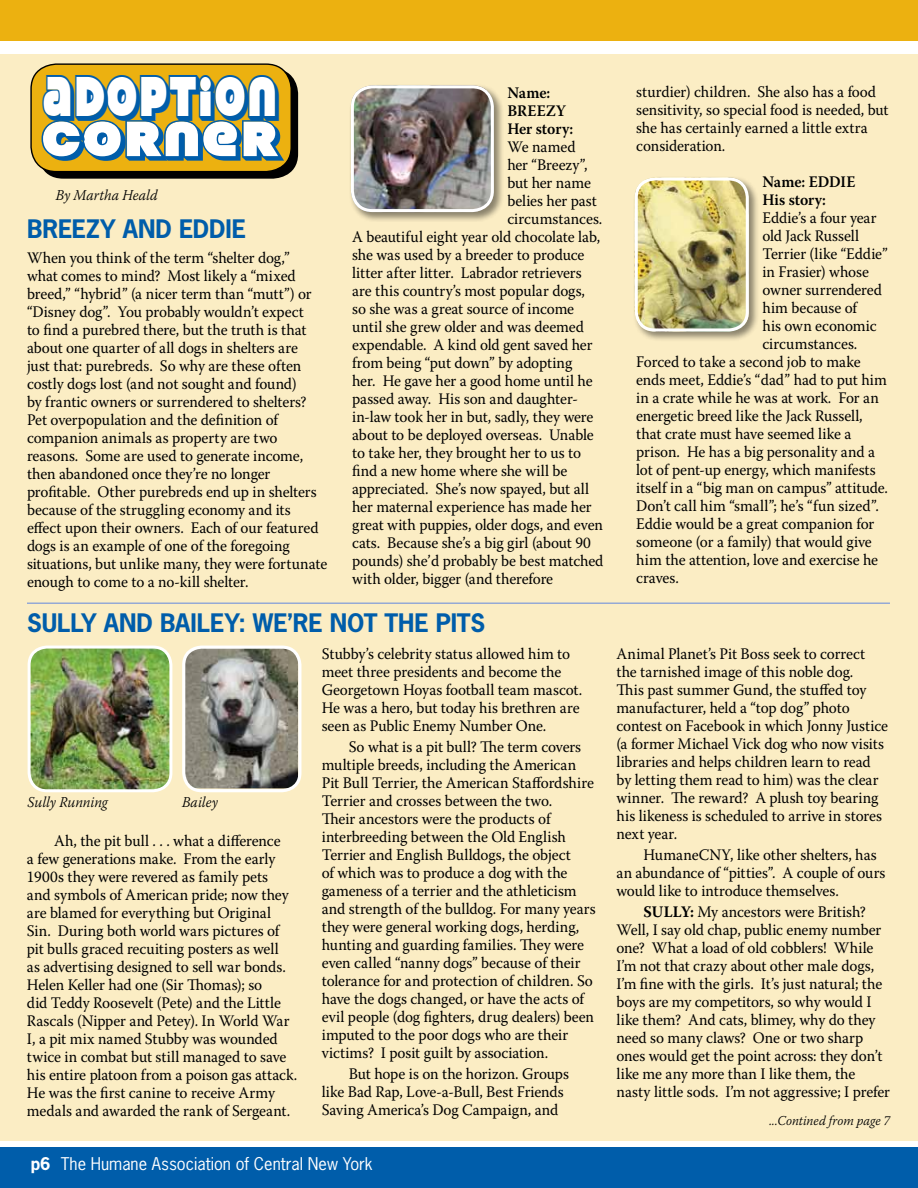
<style>
.page{position:relative;width:918px;height:1188px;background:#fff}
.page>*{position:absolute;margin:0;border:0;box-sizing:border-box;transform-origin:0 0}
.t1{font:62.55px "Strenuous 3 D";letter-spacing:-.045em;color:#005daa;scale:.77 1}
.t2{font:55.35px "Strenuous 3 D";letter-spacing:-.04em;color:#005daa;scale:1.09 1}
.t3{font:700 24px "News Gothic Std";letter-spacing:-.005em;color:#005daa}
.t4{font:16.5px "News Gothic Std";color:#fff}
.t5{font:16.05px/18px "Warnock Pro";letter-spacing:-.005em;color:#000;scale:.95 1}
.t6{font:600 16.05px/18px "Warnock Pro";letter-spacing:-.005em;color:#000;scale:.95 1}
.t7{font:italic 300 15px "Warnock Pro";letter-spacing:-.005em;color:#000;scale:.95 1}
.t8{font:italic 300 13.5px "Warnock Pro";color:#000;scale:.95 1}
.s1{font-weight:700}
</style>
<div class="page">
<div style="left:0;top:1148px;width:918px;height:40px;background:#005daa"></div>
<div style="left:0;top:0;width:918px;height:40px;background:#ecb110"></div>
<div style="left:0;top:54px;width:918px;height:1087px;background:#fbedc4"></div>
<div style="left:349px;top:84px;width:155px;height:138px;background:#000;opacity:.45"></div>
<img style="left:351px;top:85px;width:143px;height:127px">
<div style="left:351px;top:85px;width:143px;height:127px;border:3px solid #fff;border-radius:20px"></div>
<div style="left:633px;top:176px;width:126px;height:166px;background:#000;opacity:.45"></div>
<img style="left:635px;top:177px;width:114px;height:155px">
<div style="left:635px;top:177px;width:114px;height:155px;border:3px solid #fff;border-radius:19px"></div>
<div style="left:38px;top:69px;width:260px;height:110px;background:#000;border-radius:25px"></div>
<div style="left:31px;top:64px;width:260px;height:108px;background:#ecb110;border-radius:25px"></div>
<div style="left:30px;top:63px;width:262px;height:109px;border:1px solid #000;border-radius:25px"></div>
<svg style="left:43px;top:76px;width:237px;height:81px"></svg>
<img style="left:29px;top:647px;width:142px;height:144px">
<div style="left:28px;top:646px;width:144px;height:146px;border:3px solid #fff;border-radius:18px"></div>
<img style="left:186px;top:647px;width:112px;height:141px">
<div style="left:182px;top:646px;width:119px;height:146px;border:3px solid #fff;border-radius:18px"></div>
<hr style="left:27px;top:602px;width:863px;height:2px;background:#95a9d6">
<h1 class="t1" style="left:41px;top:64px;width:311px">ADOPTION</h1>
<h2 class="t2" style="left:40px;top:110px;width:223px">CORNER</h2>
<p class="t7" style="left:56px;top:186px;width:109px">By Martha Heald</p>
<h3 class="t3" style="left:27px;top:213px;width:221px">BREEZY AND EDDIE</h3>
<p class="t5" style="left:27px;top:248px;width:318px">When you think of the term “shelter dog,”<br>what comes to mind? Most likely a “mixed breed,” “hybrid” (a nicer term than “mutt”) or “Disney dog”. You probably wouldn’t expect<br>to find a purebred there, but the truth is that about one quarter of all dogs in shelters are<br>just that: purebreds. So why are these often costly dogs lost (and not sought and found)<br>by frantic owners or surrendered to shelters?<br>Pet overpopulation and the definition of companion animals as property are two reasons. Some are used to generate income, then abandoned once they’re no longer profitable. Other purebreds end up in shelters because of the struggling economy and its effect upon their owners. Each of our featured dogs is an example of one of the foregoing situations, but unlike many, they were fortunate enough to come to a no-kill shelter.</p>
<p class="t6" style="left:507px;top:84px;width:71px">Name:<br>Breezy<br>Her story:</p>
<p class="t5" style="left:507px;top:138px;width:73px">We named</p>
<p class="t5" style="left:507px;top:156px;width:86px">her “Breezy”,</p>
<p class="t5" style="left:507px;top:174px;width:90px">but her name</p>
<p class="t5" style="left:507px;top:192px;width:96px">belies her past</p>
<p class="t5" style="left:507px;top:210px;width:102px">circumstances.</p>
<p class="t5" style="left:352px;top:228px;width:263px">A beautiful eight year old chocolate lab,</p>
<p class="t5" style="left:352px;top:246px;width:246px">she was used by a breeder to produce</p>
<p class="t5" style="left:352px;top:264px;width:243px">litter after litter. Labrador retrievers</p>
<p class="t5" style="left:352px;top:282px;width:247px">are this country’s most popular dogs,</p>
<p class="t5" style="left:352px;top:300px;width:235px">so she was a great source of income</p>
<p class="t5" style="left:352px;top:318px;width:246px">until she grew older and was deemed</p>
<p class="t5" style="left:352px;top:336px;width:255px">expendable. A kind old gent saved her</p>
<p class="t5" style="left:352px;top:354px;width:233px">from being “put down” by adopting</p>
<p class="t5" style="left:352px;top:372px;width:255px">her. He gave her a good home until he</p>
<p class="t5" style="left:352px;top:390px;width:239px">passed away. His son and daughter-</p>
<p class="t5" style="left:352px;top:408px;width:256px">in-law took her in but, sadly, they were</p>
<p class="t5" style="left:352px;top:426px;width:256px">about to be deployed overseas. Unable</p>
<p class="t5" style="left:352px;top:444px;width:243px">to take her, they brought her to us to</p>
<p class="t5" style="left:352px;top:462px;width:228px">find a new home where she will be</p>
<p class="t5" style="left:352px;top:480px;width:251px">appreciated. She’s now spayed, but all</p>
<p class="t5" style="left:352px;top:498px;width:254px">her maternal experience has made her</p>
<p class="t5" style="left:352px;top:516px;width:266px">great with puppies, older dogs, and even</p>
<p class="t5" style="left:352px;top:534px;width:253px">cats. Because she’s a big girl (about 90</p>
<p class="t5" style="left:352px;top:552px;width:266px">pounds) she’d probably be best matched</p>
<p class="t5" style="left:352px;top:570px;width:213px">with older, bigger (and therefore</p>
<h3 class="t3" style="left:27px;top:607px;width:30px">SULLY</h3>
<h3 class="t3" style="left:104px;top:607px;width:100px">AND BAILEY</h3>
<h3 class="t3" style="left:238px;top:607px;width:162px">: WE’RE NOT THE</h3>
<h3 class="t3" style="left:436px;top:607px;width:27px">PITS</h3>
<p class="t7" style="left:28px;top:793px;width:86px">Sully Running</p>
<p class="t7" style="left:182px;top:793px;width:39px">Bailey</p>
<p class="t5" style="left:27px;top:832px;width:286px;text-indent:27px">Ah, the pit bull . . . what a difference<br>a few generations make. From the early 1900s they were revered as family pets<br>and symbols of American pride; now they are blamed for everything but Original Sin. During both world wars pictures of pit bulls graced recuiting posters as well<br>as advertising designed to sell war bonds.<br>Helen Keller had one (Sir Thomas); so<br>did Teddy Roosevelt (Pete) and the Little Rascals (Nipper and Petey). In World War I, a pit mix named Stubby was wounded twice in combat but still managed to save his entire platoon from a poison gas attack.<br>He was the first canine to receive Army medals and awarded the rank of Sergeant.</p>
<p class="t5" style="left:322px;top:644px;width:276px">Stubby’s celebrity status allowed him to meet three presidents and become the Georgetown Hoyas football team mascot.<br>He was a hero, but today his brethren are seen as Public Enemy Number One.</p>
<p class="t5" style="left:322px;top:737px;width:290px;text-indent:27px">So what is a pit bull? The term covers multiple breeds, including the American Pit Bull Terrier, the American Staffordshire Terrier and crosses between the two.<br>Their ancestors were the products of interbreeding between the Old English Terrier and English Bulldogs, the object<br>of which was to produce a dog with the gameness of a terrier and the athleticism and strength of the bulldog. For many years they were general working dogs, herding, hunting and guarding families. They were even called “nanny dogs” because of their tolerance for and protection of children. So have the dogs changed, or have the acts of evil people (dog fighters, drug dealers) been imputed to the poor dogs who are their victims? I posit guilt by association.</p>
<p class="t5" style="left:322px;top:1065px;width:262px;text-indent:27px">But hope is on the horizon. Groups like Bad Rap, Love-a-Bull, Best Friends<br>Saving America’s Dog Campaign, and</p>
<p class="t4" style="left:31px;top:1154px;width:344px"><span class="s1">P6</span> The Humane Association of Central New York</p>
<p class="t5" style="left:636px;top:82px;width:267px">sturdier) children. She also has a food sensitivity, so special food is needed, but she has certainly earned a little extra consideration.</p>
<p class="t6" style="left:762px;top:172px;width:98px">Name: Eddie<br>His story:</p>
<p class="t5" style="left:762px;top:208px;width:122px">Eddie’s a four year</p>
<p class="t5" style="left:762px;top:226px;width:103px">old Jack Russell</p>
<p class="t5" style="left:762px;top:244px;width:134px">Terrier (like “Eddie”</p>
<p class="t5" style="left:762px;top:262px;width:114px">in Frasier) whose</p>
<p class="t5" style="left:762px;top:280px;width:127px">owner surrendered</p>
<p class="t5" style="left:762px;top:298px;width:101px">him because of</p>
<p class="t5" style="left:762px;top:316px;width:122px">his own economic</p>
<p class="t5" style="left:762px;top:334px;width:102px">circumstances.</p>
<p class="t5" style="left:636px;top:352px;width:238px">Forced to take a second job to make</p>
<p class="t5" style="left:636px;top:370px;width:266px">ends meet, Eddie’s “dad” had to put him</p>
<p class="t5" style="left:636px;top:388px;width:257px">in a crate while he was at work. For an</p>
<p class="t5" style="left:636px;top:406px;width:240px">energetic breed like the Jack Russell,</p>
<p class="t5" style="left:636px;top:424px;width:228px">that crate must have seemed like a</p>
<p class="t5" style="left:636px;top:442px;width:253px">prison. He has a big personality and a</p>
<p class="t5" style="left:636px;top:460px;width:254px">lot of pent-up energy, which manifests</p>
<p class="t5" style="left:636px;top:478px;width:267px">itself in a “big man on campus” attitude.</p>
<p class="t5" style="left:636px;top:496px;width:257px">Don’t call him “small”; he’s “fun sized”.</p>
<p class="t5" style="left:636px;top:514px;width:252px">Eddie would be a great companion for</p>
<p class="t5" style="left:636px;top:532px;width:250px">someone (or a family) that would give</p>
<p class="t5" style="left:636px;top:550px;width:256px">him the attention, love and exercise he</p>
<p class="t5" style="left:636px;top:568px;width:46px">craves.</p>
<p class="t5" style="left:616px;top:644px;width:287px">Animal Planet’s Pit Boss seek to correct the tarnished image of this noble dog.<br>This past summer Gund, the stuffed toy manufacturer, held a “top dog” photo contest on Facebook in which Jonny Justice (a former Michael Vick dog who now visits libraries and helps children learn to read by letting them read to him) was the clear winner. The reward? A plush toy bearing his likeness is scheduled to arrive in stores next year.</p>
<p class="t5" style="left:616px;top:845px;width:285px;text-indent:27px">HumaneCNY, like other shelters, has an abundance of “pitties”. A couple of ours would like to introduce themselves.</p>
<p class="t5" style="left:616px;top:903px;width:290px;text-indent:27px"><span class="s1">Sully:</span> My ancestors were British?<br>Well, I say old chap, public enemy number one? What a load of old cobblers! While I’m not that crazy about other male dogs, I’m fine with the girls. It’s just natural; the boys are my competitors, so why would I like them? And cats, blimey, why do they need so many claws? One or two sharp ones would get the point across: they don’t like me any more than I like them, the nasty little sods. I’m not aggressive; I prefer</p>
<p class="t8" style="left:769px;top:1112px;width:128px">...Contined from page 7</p>
</div>
